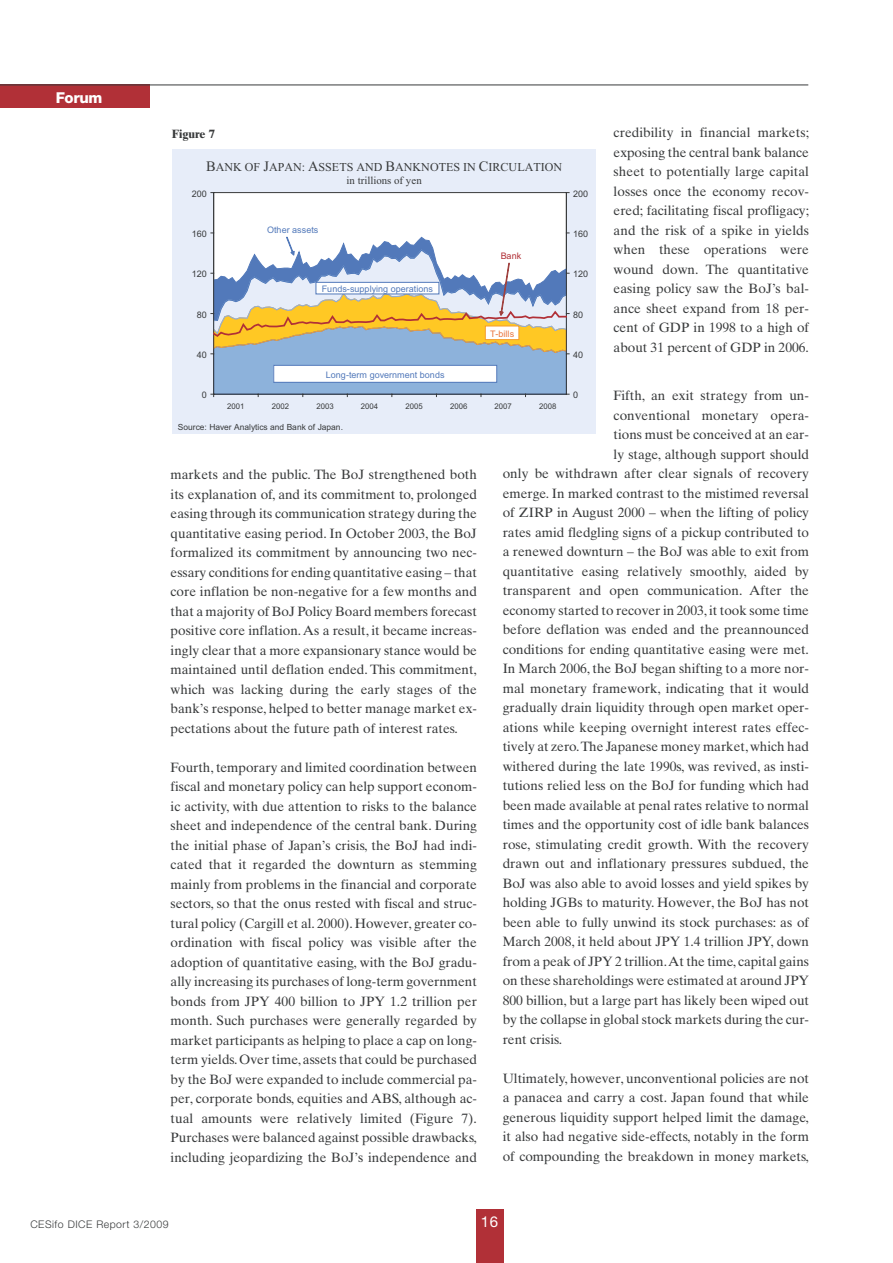
<style>
.page{position:relative;width:893px;height:1263px;background:#fff}
.page>*{position:absolute;margin:0;border:0;box-sizing:border-box;transform-origin:0 0}
.t1{font:800 15px "Helvetica Neue LT Std";letter-spacing:-.025em;color:#fff}
.t2{font:15px "Helvetica Neue LT Std";color:#fff}
.t3{font:13.5px/19.5px "Times Ten";color:#383a3b;text-align:justify}
.t4{font:12px "Times New Roman";color:#383a3b}
.t5{font:700 12px "Times Ten";color:#383a3b}
.t6{font:10.8px "Times New Roman";color:#383a3b}
.t7{font:300 10.5px "Helvetica Neue";letter-spacing:.045em;color:#383a3b}
.t8{font:9px "Arial";letter-spacing:.005em;color:#5279ba}
.t9{font:9px "Arial";letter-spacing:.005em;color:#383a3b}
.t10{font:9px "Arial";letter-spacing:.005em;color:#ea763e}
.t11{font:9px "Arial";color:#b13037}
.t12{font:8.4px "Arial";color:#383a3b}
.t13{font:7.8px "Arial";color:#383a3b}
.s1{font-size:14.4px}
</style>
<div class="page">
<div style="left:476px;top:1209px;width:28px;height:54px;background:#b13037"></div>
<div style="left:0;top:85px;width:149px;height:23px;background:#b13037"></div>
<hr style="left:0;top:85px;width:808px;height:1px;background:#383a3b">
<div style="left:172px;top:149px;width:423px;height:285px;background:#e7edf9"></div>
<svg style="left:210px;top:192px;width:359px;height:205px;background:#f0f1f2"></svg>
<svg style="left:214px;top:237px;width:352px;height:157px;background:#c2c7c4"></svg>
<p class="t1" style="left:56px;top:93px;width:48px">Forum</p>
<p class="t3" style="left:613px;top:124px;width:197px">credibility in financial markets; exposing the central bank balance sheet to potentially large capital losses once the economy recov&shy;ered; facilitating fiscal profligacy; and the risk of a spike in yields when these operations were wound down. The quantitative easing policy saw the BoJ’s bal&shy;ance sheet expand from 18 per&shy;cent of GDP in 1998 to a high of about 31 percent of GDP in 2006.</p>
<p class="t3" style="left:613px;top:387px;width:197px">Fifth, an exit strategy from un-</p>
<p class="t3" style="left:613px;top:407px;width:197px">conventional monetary opera-</p>
<p class="t3" style="left:613px;top:426px;width:197px">tions must be conceived at an ear-</p>
<p class="t3" style="left:613px;top:446px;width:197px">ly stage, although support should</p>
<p class="t3" style="left:502px;top:465px;width:308px">only be withdrawn after clear signals of recovery</p>
<p class="t3" style="left:502px;top:485px;width:308px">emerge. In marked contrast to the mistimed reversal</p>
<p class="t3" style="left:502px;top:504px;width:308px">of ZIRP in August 2000 – when the lifting of policy</p>
<p class="t3" style="left:502px;top:524px;width:308px">rates amid fledgling signs of a pickup contributed to</p>
<p class="t3" style="left:502px;top:543px;width:308px">a renewed downturn – the BoJ was able to exit from</p>
<p class="t3" style="left:502px;top:563px;width:308px">quantitative easing relatively smoothly, aided by</p>
<p class="t3" style="left:502px;top:582px;width:308px">transparent and open communication. After the</p>
<p class="t3" style="left:502px;top:602px;width:308px">economy started to recover in 2003, it took some time</p>
<p class="t3" style="left:502px;top:621px;width:308px">before deflation was ended and the preannounced</p>
<p class="t3" style="left:502px;top:641px;width:308px">conditions for ending quantitative easing were met.</p>
<p class="t3" style="left:502px;top:660px;width:308px">In March 2006, the BoJ began shifting to a more nor-</p>
<p class="t3" style="left:502px;top:680px;width:308px">mal monetary framework, indicating that it would</p>
<p class="t3" style="left:502px;top:699px;width:308px">gradually drain liquidity through open market oper-</p>
<p class="t3" style="left:502px;top:719px;width:308px">ations while keeping overnight interest rates effec-</p>
<p class="t3" style="left:502px;top:738px;width:308px">tively at zero.The Japanese money market, which had</p>
<p class="t3" style="left:502px;top:758px;width:308px">withered during the late 1990s, was revived, as insti-</p>
<p class="t3" style="left:502px;top:777px;width:308px">tutions relied less on the BoJ for funding which had</p>
<p class="t3" style="left:502px;top:797px;width:308px">been made available at penal rates relative to normal</p>
<p class="t3" style="left:502px;top:816px;width:308px">times and the opportunity cost of idle bank balances</p>
<p class="t3" style="left:502px;top:836px;width:308px">rose, stimulating credit growth. With the recovery</p>
<p class="t3" style="left:502px;top:855px;width:308px">drawn out and inflationary pressures subdued, the</p>
<p class="t3" style="left:502px;top:875px;width:308px">BoJ was also able to avoid losses and yield spikes by</p>
<p class="t3" style="left:502px;top:894px;width:308px">holding JGBs to maturity. However, the BoJ has not</p>
<p class="t3" style="left:502px;top:914px;width:308px">been able to fully unwind its stock purchases: as of</p>
<p class="t3" style="left:502px;top:933px;width:308px">March 2008, it held about JPY 1.4 trillion JPY, down</p>
<p class="t3" style="left:502px;top:953px;width:308px">from a peak of JPY 2 trillion.At the time, capital gains</p>
<p class="t3" style="left:502px;top:972px;width:308px">on these shareholdings were estimated at around JPY</p>
<p class="t3" style="left:502px;top:992px;width:308px">800 billion, but a large part has likely been wiped out</p>
<p class="t3" style="left:502px;top:1011px;width:308px">by the collapse in global stock markets during the cur-</p>
<p class="t3" style="left:502px;top:1031px;width:61px">rent crisis.</p>
<p class="t3" style="left:502px;top:1070px;width:308px">Ultimately, however, unconventional policies are not a panacea and carry a cost. Japan found that while generous liquidity support helped limit the damage, it also had negative side-effects, notably in the form of compounding the breakdown in money markets,</p>
<p class="t5" style="left:172px;top:129px;width:45px">Figure 7</p>
<p class="t4" style="left:206px;top:159px;width:357px"><span class="s1">B</span>ANK OF <span class="s1">J</span>APAN: <span class="s1">A</span>SSETS AND <span class="s1">B</span>ANKNOTES IN <span class="s1">C</span>IRCULATION</p>
<p class="t6" style="left:346px;top:174px;width:77px">in trillions of yen</p>
<p class="t9" style="left:192px;top:190px;width:17px">200</p>
<p class="t9" style="left:573px;top:190px;width:17px">200</p>
<p class="t8" style="left:267px;top:227px;width:53px">Other assets</p>
<p class="t9" style="left:192px;top:230px;width:17px">160</p>
<p class="t9" style="left:573px;top:230px;width:17px">160</p>
<p class="t11" style="left:500px;top:252px;width:22px">Bank</p>
<p class="t9" style="left:192px;top:271px;width:17px">120</p>
<p class="t9" style="left:573px;top:271px;width:17px">120</p>
<p class="t8" style="left:322px;top:286px;width:113px">Funds-supplying operations</p>
<p class="t9" style="left:197px;top:311px;width:12px">80</p>
<p class="t9" style="left:573px;top:311px;width:12px">80</p>
<p class="t10" style="left:490px;top:330px;width:26px">T-bills</p>
<p class="t9" style="left:197px;top:351px;width:12px">40</p>
<p class="t9" style="left:573px;top:351px;width:12px">40</p>
<p class="t8" style="left:326px;top:371px;width:120px">Long-term government bonds</p>
<p class="t9" style="left:202px;top:392px;width:7px">0</p>
<p class="t9" style="left:573px;top:392px;width:7px">0</p>
<p class="t13" style="left:227px;top:403px;width:19px">2001</p>
<p class="t13" style="left:272px;top:403px;width:19px">2002</p>
<p class="t13" style="left:316px;top:403px;width:19px">2003</p>
<p class="t13" style="left:361px;top:403px;width:19px">2004</p>
<p class="t13" style="left:405px;top:403px;width:19px">2005</p>
<p class="t13" style="left:450px;top:403px;width:19px">2006</p>
<p class="t13" style="left:494px;top:403px;width:19px">2007</p>
<p class="t13" style="left:539px;top:403px;width:19px">2008</p>
<p class="t12" style="left:178px;top:424px;width:167px">Source: Haver Analytics and Bank of Japan.</p>
<p class="t3" style="left:171px;top:466px;width:308px">markets and the public. The BoJ strengthened both its explanation of, and its commitment to, prolonged easing through its communication strategy during the quantitative easing period. In October 2003, the BoJ formalized its commitment by announcing two nec&shy;essary conditions for ending quantitative easing – that core inflation be non-negative for a few months and that a majority of BoJ Policy Board members forecast positive core inflation. As a result, it became increas&shy;ingly clear that a more expansionary stance would be maintained until deflation ended. This commitment, which was lacking during the early stages of the bank’s response, helped to better manage market ex&shy;pectations about the future path of interest rates.</p>
<p class="t3" style="left:171px;top:759px;width:308px">Fourth, temporary and limited coordination between fiscal and monetary policy can help support econom&shy;ic activity, with due attention to risks to the balance sheet and independence of the central bank. During the initial phase of Japan’s crisis, the BoJ had indi&shy;cated that it regarded the downturn as stemming mainly from problems in the financial and corporate sectors, so that the onus rested with fiscal and struc&shy;tural policy (Cargill et al. 2000). However, greater co&shy;ordination with fiscal policy was visible after the adoption of quantitative easing, with the BoJ gradu&shy;ally increasing its purchases of long-term government bonds from JPY 400 billion to JPY 1.2 trillion per month. Such purchases were generally regarded by market participants as helping to place a cap on long&shy;term yields. Over time, assets that could be purchased by the BoJ were expanded to include commercial pa&shy;per, corporate bonds, equities and ABS, although ac&shy;tual amounts were relatively limited (Figure 7).<br>Purchases were balanced against possible drawbacks, including jeopardizing the BoJ’s independence and</p>
<p class="t7" style="left:30px;top:1221px;width:140px">CESifo DICE Report 3/2009</p>
<p class="t2" style="left:481px;top:1216px;width:19px">16</p>
</div>
